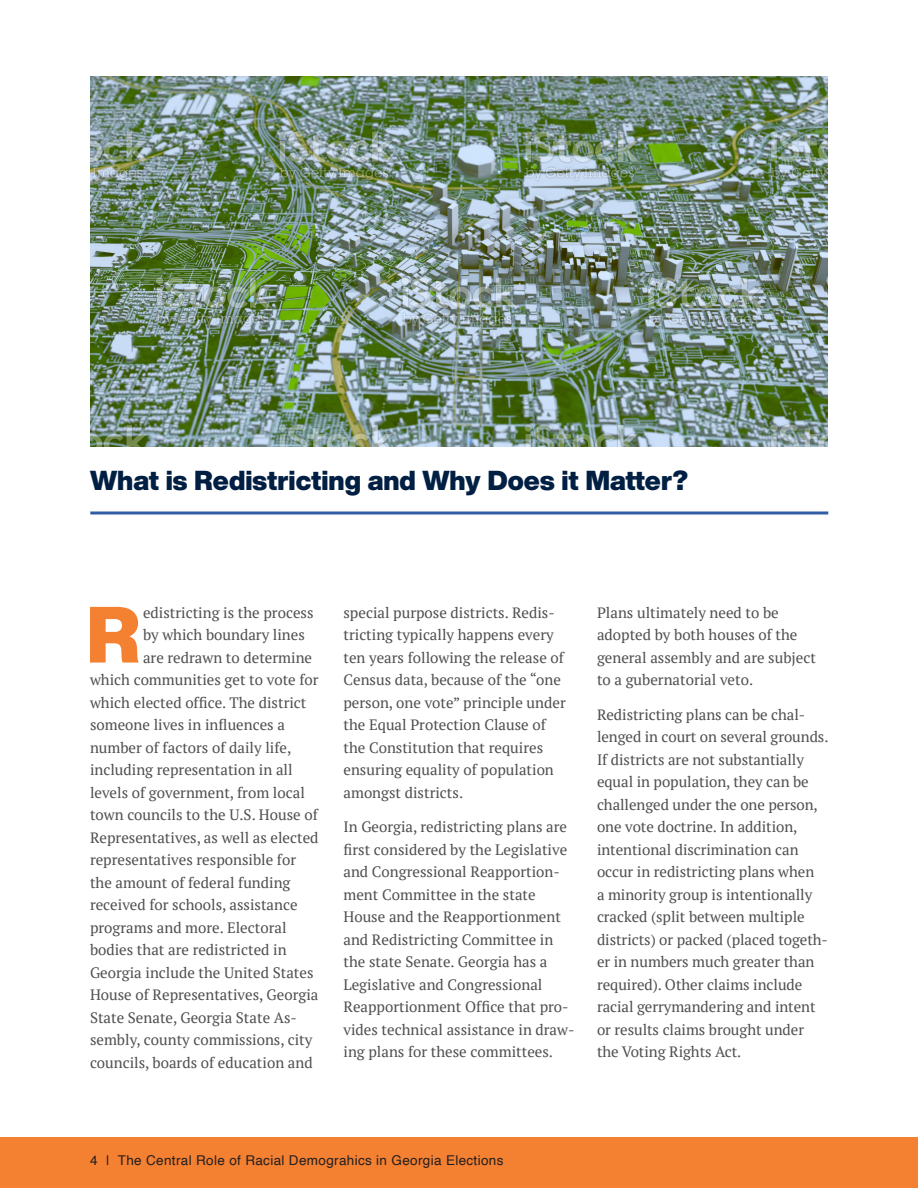
<style>
.page{position:relative;width:918px;height:1188px;background:#fff}
.page>*{position:absolute;margin:0;border:0;box-sizing:border-box;transform-origin:0 0}
.body_drop_cap{font:900 78.15px "Helvetica Now Display";color:#f48032}
.t1{font:900 27px "Helvetica Now Display";color:#001f43}
.body_text{font:15px/22.5px "PT Serif";letter-spacing:-.005em;color:#4e4f50}
.body_drop_cap-2{font:15px/22.5px "PT Serif";color:#4e4f50}
.t2{font:13.5px "Helvetica";letter-spacing:.025em;color:#231f20}
</style>
<div class="page">
<div style="left:0;top:1138px;width:918px;height:50px;background:#f48032"></div>
<hr style="left:90px;top:511px;width:738px;height:3px;background:#2f5ea5">
<img style="left:91px;top:76px;width:737px;height:370px">
<p class="t1" style="left:90px;top:462px;width:599px">What is Redistricting and Why Does it Matter?</p>
<p class="body_drop_cap" style="left:86px;top:580px;width:55px">R</p>
<p class="body_drop_cap-2" style="left:143px;top:601px;width:172px">edistricting is the process</p>
<p class="body_drop_cap-2" style="left:143px;top:623px;width:163px">by which boundary lines</p>
<p class="body_drop_cap-2" style="left:143px;top:646px;width:171px">are redrawn to determine</p>
<p class="body_drop_cap-2" style="left:90px;top:668px;width:230px">which communities get to vote for</p>
<p class="body_drop_cap-2" style="left:90px;top:691px;width:218px">which elected office. The district</p>
<p class="body_drop_cap-2" style="left:90px;top:713px;width:196px">someone lives in influences a</p>
<p class="body_drop_cap-2" style="left:90px;top:736px;width:203px">number of factors of daily life,</p>
<p class="body_drop_cap-2" style="left:90px;top:758px;width:204px">including representation in all</p>
<p class="body_drop_cap-2" style="left:90px;top:781px;width:216px">levels of government, from local</p>
<p class="body_drop_cap-2" style="left:90px;top:803px;width:229px">town councils to the U.S. House of</p>
<p class="body_drop_cap-2" style="left:90px;top:826px;width:230px">Representatives, as well as elected</p>
<p class="body_drop_cap-2" style="left:90px;top:848px;width:208px">representatives responsible for</p>
<p class="body_drop_cap-2" style="left:90px;top:871px;width:202px">the amount of federal funding</p>
<p class="body_drop_cap-2" style="left:90px;top:893px;width:209px">received for schools, assistance</p>
<p class="body_drop_cap-2" style="left:90px;top:916px;width:198px">programs and more. Electoral</p>
<p class="body_drop_cap-2" style="left:90px;top:938px;width:198px">bodies that are redistricted in</p>
<p class="body_drop_cap-2" style="left:90px;top:961px;width:225px">Georgia include the United States</p>
<p class="body_drop_cap-2" style="left:90px;top:983px;width:230px">House of Representatives, Georgia</p>
<p class="body_drop_cap-2" style="left:90px;top:1006px;width:208px">State Senate, Georgia State As-</p>
<p class="body_drop_cap-2" style="left:90px;top:1028px;width:224px">sembly, county commissions, city</p>
<p class="body_drop_cap-2" style="left:90px;top:1051px;width:224px">councils, boards of education and</p>
<p class="body_drop_cap-2" style="left:344px;top:601px;width:224px">special purpose districts. Redis&shy;tricting typically happens every ten years following the release of<br>Census data, because of the “one person, one vote” principle under the Equal Protection Clause of the Constitution that requires ensuring equality of population amongst districts.</p>
<p class="body_text" style="left:344px;top:815px;width:233px">In Georgia, redistricting plans are first considered by the Legislative and Congressional Reapportion&shy;ment Committee in the state<br>House and the Reapportionment and Redistricting Committee in the state Senate. Georgia has a<br>Legislative and Congressional<br>Reapportionment Office that pro&shy;vides technical assistance in draw&shy;ing plans for these committees.</p>
<p class="body_text" style="left:597px;top:601px;width:221px">Plans ultimately need to be adopted by both houses of the general assembly and are subject to a gubernatorial veto.</p>
<p class="body_text" style="left:597px;top:703px;width:233px">Redistricting plans can be chal&shy;lenged in court on several grounds.<br>If districts are not substantially equal in population, they can be challenged under the one person, one vote doctrine. In addition, intentional discrimination can occur in redistricting plans when<br>a minority group is intentionally cracked (split between multiple districts) or packed (placed togeth&shy;er in numbers much greater than required). Other claims include racial gerrymandering and intent or results claims brought under the Voting Rights Act.</p>
<p class="t2" style="left:90px;top:1150px;width:415px">4 | The Central Role of Racial Demograhics in Georgia Elections</p>
</div>
